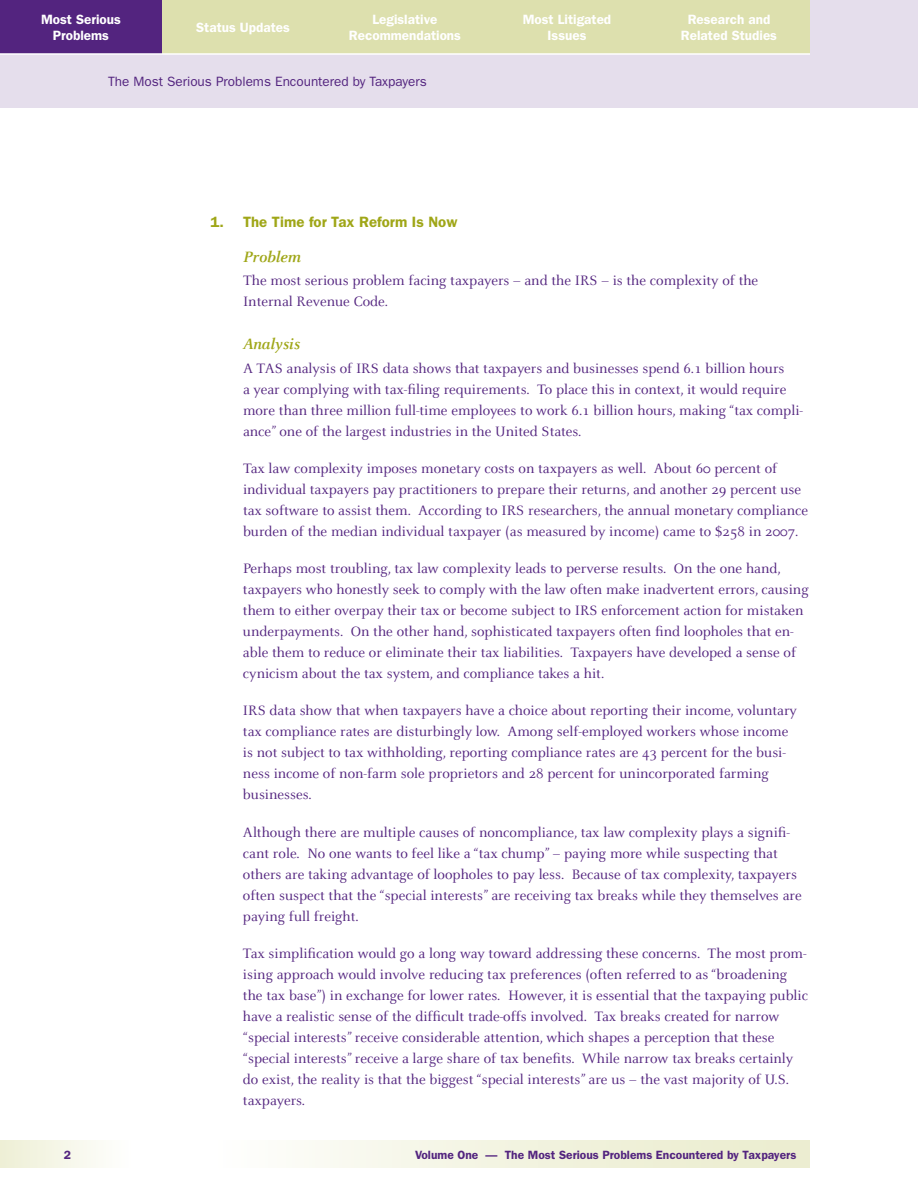
<style>
.page{position:relative;width:918px;height:1188px;background:#fff}
.page>*{position:absolute;margin:0;border:0;box-sizing:border-box;transform-origin:0 0}
.t1{font:italic 700 16.5px "Celeste";color:#9fa617}
.t2{font:15px/21px "Celeste";color:#53247f}
.t3{font:600 15px "Franklin Gothic";color:#9fa617}
.t4{font:600 13.5px/16.5px "Franklin Gothic";color:#fff;text-align:center}
.t5{font:13.5px "Franklin Gothic";color:#53247f}
.t6{font:600 12px "Franklin Gothic";color:#53247f}
</style>
<div class="page">
<div style="left:0;top:0;width:918px;height:108px;background:#e5deec"></div>
<svg style="left:304px;top:1141px;width:506px;height:27px;background:#f1f2de"></svg>
<div style="left:0;top:1141px;width:148px;height:27px;background:linear-gradient(to right,#eeefd5,#fff)"></div>
<div style="left:0;top:0;width:162px;height:54px;background:#53247f"></div>
<div style="left:162px;top:0;width:162px;height:54px;background:#dde0ae"></div>
<div style="left:324px;top:0;width:162px;height:54px;background:#dde0ae"></div>
<div style="left:648px;top:0;width:162px;height:54px;background:#dde0ae"></div>
<div style="left:486px;top:0;width:162px;height:54px;background:#dde0ae"></div>
<hr style="left:0;top:53px;width:810px;height:2px;background:#fff">
<p class="t4" style="left:41px;top:11px;width:81px">Most Serious<br>Problems</p>
<p class="t4" style="left:349px;top:11px;width:114px">Legislative<br>Recommendations</p>
<p class="t4" style="left:523px;top:11px;width:90px">Most Litigated<br>Issues</p>
<p class="t4" style="left:681px;top:11px;width:98px">Research and<br>Related Studies</p>
<p class="t4" style="left:196px;top:19px;width:95px">Status Updates</p>
<p class="t5" style="left:108px;top:74px;width:321px">The Most Serious Problems Encountered by Taxpayers</p>
<p class="t3" style="left:211px;top:213px;width:248px">1. The Time for Tax Reform Is Now</p>
<p class="t1" style="left:243px;top:247px;width:59px">Problem</p>
<p class="t2" style="left:243px;top:271px;width:517px">The most serious problem facing taxpayers – and the IRS – is the complexity of the<br>Internal Revenue Code.</p>
<p class="t1" style="left:243px;top:335px;width:59px">Analysis</p>
<p class="t2" style="left:243px;top:358px;width:562px">A TAS analysis of IRS data shows that taxpayers and businesses spend 6.1 billion hours<br>a year complying with tax-filing requirements. To place this in context, it would require more than three million full-time employees to work 6.1 billion hours, making “tax compli&shy;ance” one of the largest industries in the United States.</p>
<p class="t2" style="left:243px;top:458px;width:567px">Tax law complexity imposes monetary costs on taxpayers as well. About 60 percent of individual taxpayers pay practitioners to prepare their returns, and another 29 percent use tax software to assist them. According to IRS researchers, the annual monetary compliance burden of the median individual taxpayer (as measured by income) came to $258 in 2007.</p>
<p class="t2" style="left:243px;top:559px;width:567px">Perhaps most troubling, tax law complexity leads to perverse results. On the one hand, taxpayers who honestly seek to comply with the law often make inadvertent errors, causing them to either overpay their tax or become subject to IRS enforcement action for mistaken underpayments. On the other hand, sophisticated taxpayers often find loopholes that en&shy;able them to reduce or eliminate their tax liabilities. Taxpayers have developed a sense of cynicism about the tax system, and compliance takes a hit.</p>
<p class="t2" style="left:243px;top:701px;width:556px">IRS data show that when taxpayers have a choice about reporting their income, voluntary tax compliance rates are disturbingly low. Among self-employed workers whose income is not subject to tax withholding, reporting compliance rates are 43 percent for the busi&shy;ness income of non-farm sole proprietors and 28 percent for unincorporated farming businesses.</p>
<p class="t2" style="left:243px;top:822px;width:560px">Although there are multiple causes of noncompliance, tax law complexity plays a signifi&shy;cant role. No one wants to feel like a “tax chump” – paying more while suspecting that others are taking advantage of loopholes to pay less. Because of tax complexity, taxpayers often suspect that the “special interests” are receiving tax breaks while they themselves are paying full freight.</p>
<p class="t2" style="left:243px;top:943px;width:567px">Tax simplification would go a long way toward addressing these concerns. The most prom&shy;ising approach would involve reducing tax preferences (often referred to as “broadening the tax base”) in exchange for lower rates. However, it is essential that the taxpaying public have a realistic sense of the difficult trade-offs involved. Tax breaks created for narrow “special interests” receive considerable attention, which shapes a perception that these “special interests” receive a large share of tax benefits. While narrow tax breaks certainly do exist, the reality is that the biggest “special interests” are us – the vast majority of U.S. taxpayers.</p>
<p class="t6" style="left:64px;top:1148px;width:9px">2</p>
<p class="t6" style="left:415px;top:1148px;width:383px">Volume One — The Most Serious Problems Encountered by Taxpayers</p>
</div>
